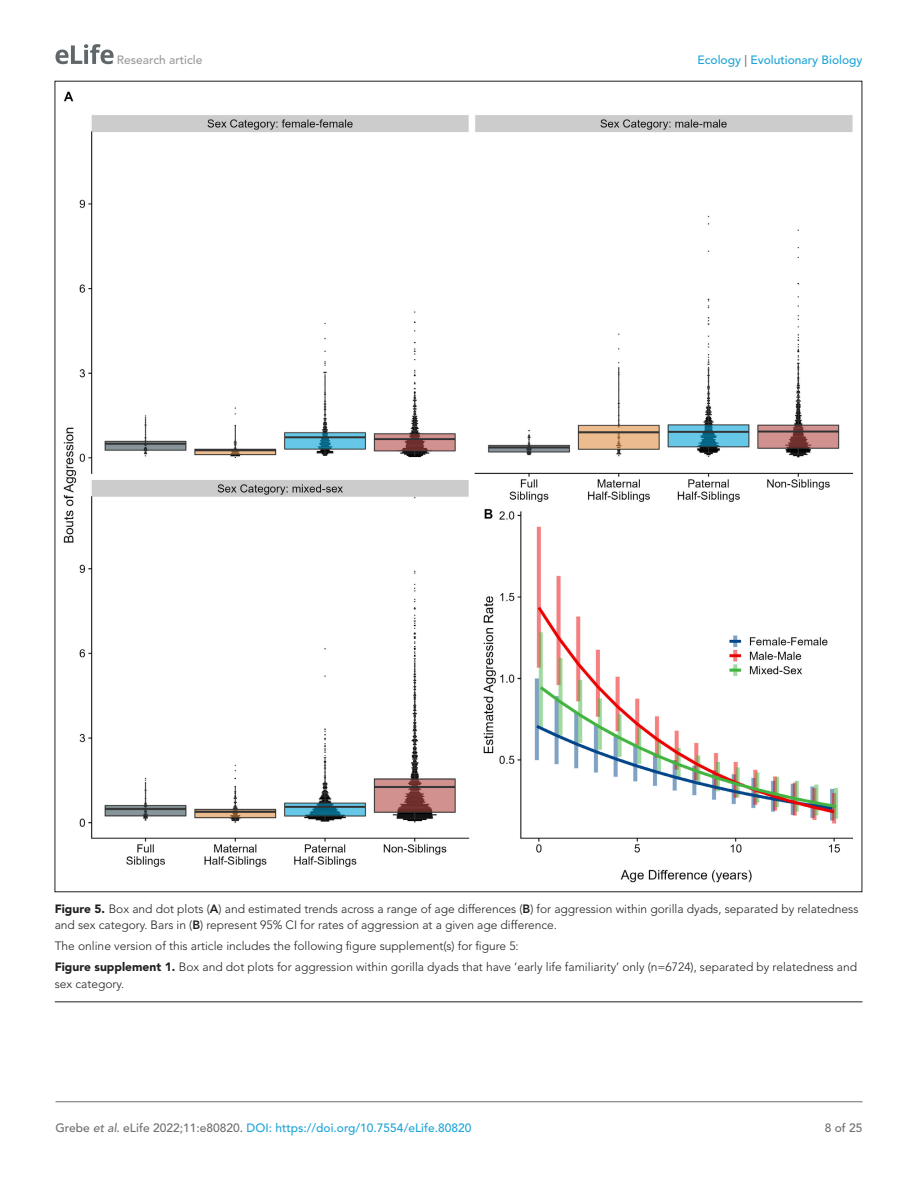
<style>
.page{position:relative;width:918px;height:1188px;background:#fff}
.page>*{position:absolute;margin:0;border:0;box-sizing:border-box;transform-origin:0 0}
.t1{font:300 12px/16.5px "Avenir LT Std";color:#231f20}
.t2{font:500 12px "Avenir LT Std";color:#1ea4d7}
.t3{font:500 12px "Avenir LT Std";color:#9a9a9a}
.t4{font:500 12px "Avenir LT Std";color:#6e6e70}
.s1{color:#6e6e70}
.s2{font-weight:900}
.s3{font-weight:800}
.s4{font-style:italic;color:#6e6e70}
</style>
<div class="page">
<svg style="left:56px;top:44px;width:58px;height:20px"></svg>
<hr style="left:56px;top:1101px;width:806px;height:1px;background:#6e6e70">
<hr style="left:55px;top:1001px;width:807px;height:1px;background:#231f20">
<img style="left:64px;top:91px;width:789px;height:792px">
<p class="t3" style="left:117px;top:53px;width:87px">Research article</p>
<p class="t2" style="left:698px;top:53px;width:166px">Ecology <span class="s1">|</span> Evolutionary Biology</p>
<p class="t1" style="left:55px;top:901px;width:805px"><span class="s2">Figure 5.</span> Box and dot plots (<span class="s3">A</span>) and estimated trends across a range of age differences (<span class="s3">B</span>) for aggression within gorilla dyads, separated by relatedness and sex category. Bars in (<span class="s3">B</span>) represent 95% CI for rates of aggression at a given age difference.</p>
<p class="t1" style="left:55px;top:936px;width:804px;line-height:21px">The online version of this article includes the following figure supplement(s) for figure 5:<br><span class="s2">Figure supplement 1.</span> Box and dot plots for aggression within gorilla dyads that have ‘early life familiarity’ only (n=6724), separated by relatedness and</p>
<p class="t1" style="left:55px;top:976px;width:71px">sex category.</p>
<p class="t2" style="left:56px;top:1121px;width:417px"><span class="s1">Grebe</span> <span class="s4">et al</span><span class="s1">. eLife 2022;11:e80820.</span> DOI: https://doi.org/10.7554/eLife.80820</p>
<p class="t4" style="left:825px;top:1121px;width:39px">8 of 25</p>
</div>
